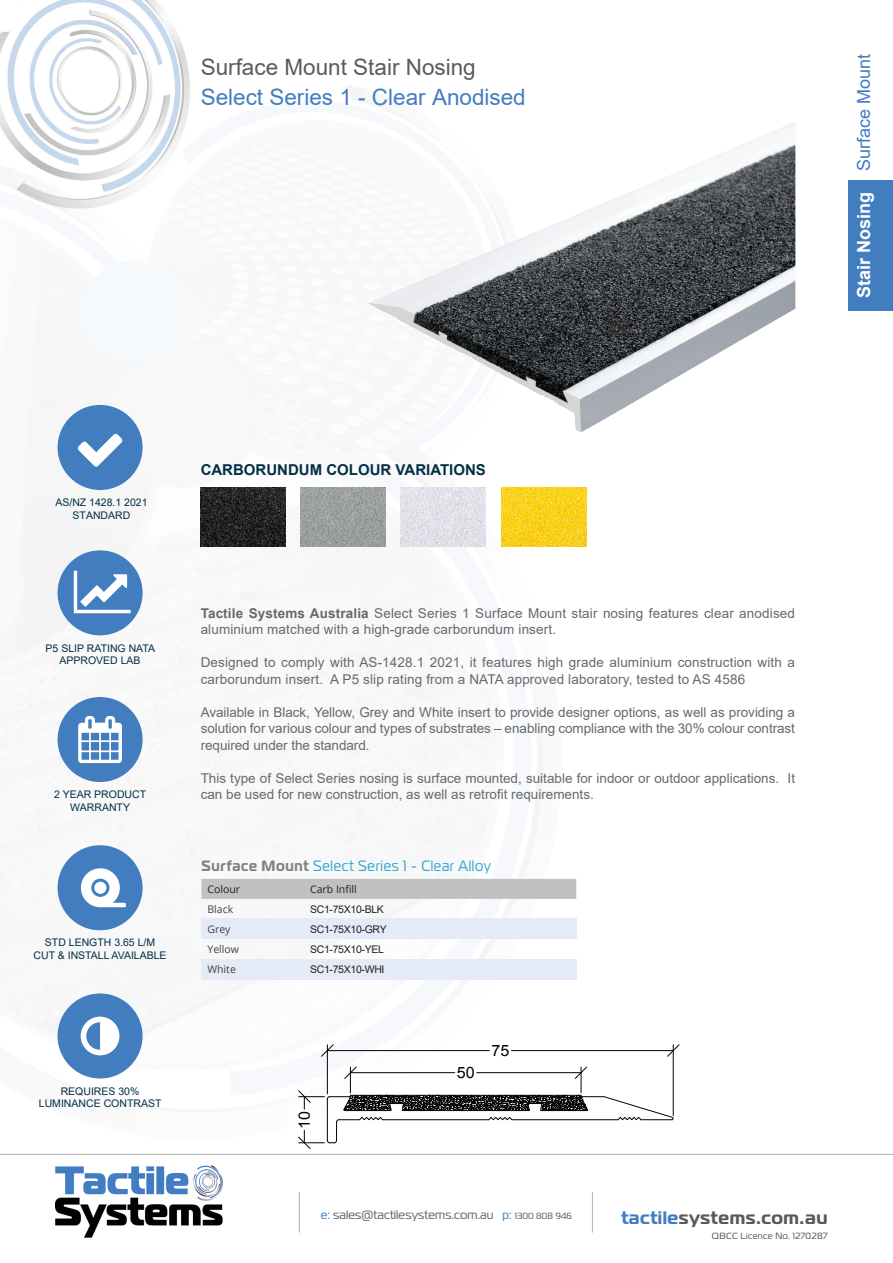
<style>
.page{position:relative;width:893px;height:1263px;background:#fff}
.page>*{position:absolute;margin:0;border:0;box-sizing:border-box;transform-origin:0 0}
.t1{font:22.5px "Arial";color:#427dc0}
.t2{font:22.5px "Arial";color:#5a5b5d}
.t3{font:700 18px "Magistral";letter-spacing:.03em;color:#417dc0}
.t4{font:18px "Arial";color:#427dc0}
.t5{font:700 18px "Arial";color:#fff}
.t6{font:15.6px "Arial";color:#020304}
.t7{font:15px "Magistral";letter-spacing:.05em;color:#34aad3;scale:.9 1}
.t8{font:700 15px "Arial";color:#032f46}
.t9{font:13.5px/16.5px "Arial";letter-spacing:.01em;color:#66696a}
.t10{font:12px "Magistral";letter-spacing:.01em;color:#636466}
.t11{font:10.5px/12.6px "Arial";color:#032f46;text-align:center}
.t12{font:10.5px "Arial";letter-spacing:-.03em;color:#231f20}
.Catalogue_Table_text{font:10.5px "Open Sans";color:#414142}
.t13{font:10.5px "Open Sans";color:#231f20}
.t14{font:9px "Magistral";letter-spacing:.03em;color:#595a5c}
.s1{font-weight:700}
.s2{font-weight:700;color:#808285}
.s3{color:#427dc0}
.s4{color:#626366}
.s5{font-size:9px;color:#646568}
.s6{color:#5a5a5d}
.s7{color:#595a5c}
</style>
<div class="page">
<img style="left:0;top:0;width:179px;height:37px">
<hr style="left:0;top:1154px;width:893px;height:1px;background:#b0b2b4">
<hr style="left:299px;top:1192px;width:1px;height:40px;background:#b0b2b4">
<img style="left:55px;top:1165px;width:168px;height:73px">
<hr style="left:592px;top:1192px;width:1px;height:40px;background:#b0b2b4">
<img style="left:0;top:37px;width:587px;height:1075px">
<img style="left:368px;top:122px;width:427px;height:310px">
<div style="left:58px;top:405px;width:85px;height:85px;background:#427dc0;border-radius:50%"></div>
<svg style="left:67px;top:414px;width:66px;height:67px"></svg>
<div style="left:58px;top:697px;width:85px;height:85px;background:#427dc0;border-radius:50%"></div>
<svg style="left:78px;top:716px;width:44px;height:47px"></svg>
<div style="left:58px;top:993px;width:85px;height:85px;background:#427dc0;border-radius:50%"></div>
<svg style="left:81px;top:1016px;width:38px;height:39px"></svg>
<div style="left:58px;top:550px;width:85px;height:85px;background:#427dc0;border-radius:50%"></div>
<svg style="left:74px;top:571px;width:57px;height:42px"></svg>
<img style="left:201px;top:488px;width:85px;height:59px">
<img style="left:401px;top:488px;width:85px;height:59px">
<img style="left:301px;top:488px;width:85px;height:59px">
<hr style="left:673px;top:1045px;width:1px;height:70px;background:#020304">
<hr style="left:327px;top:1045px;width:1px;height:49px;background:#020304">
<hr style="left:511px;top:1050px;width:162px;height:1px;background:#020304">
<hr style="left:327px;top:1050px;width:162px;height:1px;background:#020304">
<svg style="left:667px;top:1044px;width:13px;height:13px"></svg>
<svg style="left:321px;top:1044px;width:13px;height:13px"></svg>
<svg style="left:298px;top:1066px;width:375px;height:83px"></svg>
<div style="left:58px;top:845px;width:85px;height:85px;background:#427dc0;border-radius:50%"></div>
<div style="left:81px;top:868px;width:39px;height:39px;background:#fff;border-radius:50%"></div>
<div style="left:91px;top:879px;width:18px;height:18px;border:3px solid #427dc0;border-radius:50%"></div>
<hr style="left:100px;top:903px;width:26px;height:4px;background:#fff">
<div style="left:849px;top:180px;width:44px;height:131px;background:#427dc0"></div>
<img style="left:501px;top:488px;width:85px;height:59px">
<div style="left:201px;top:879px;width:375px;height:20px;background:#c0c1c2"></div>
<div style="left:201px;top:919px;width:103px;height:20px;background:#e4ebf7"></div>
<div style="left:304px;top:919px;width:272px;height:20px;background:#e4ebf7"></div>
<div style="left:201px;top:959px;width:103px;height:20px;background:#e4ebf7"></div>
<div style="left:304px;top:959px;width:272px;height:20px;background:#e4ebf7"></div>
<p class="t2" style="left:201px;top:51px;width:277px">Surface Mount Stair Nosing</p>
<p class="t1" style="left:201px;top:81px;width:327px">Select Series 1 - Clear Anodised</p>
<p class="t4" style="left:852px;top:171px;width:119px;rotate:-90deg">Surface Mount</p>
<p class="t5" style="left:851px;top:298px;width:108px;rotate:-90deg">Stair Nosing</p>
<p class="t11" style="left:55px;top:496px;width:94px">AS/NZ 1428.1 2021<br>STANDARD</p>
<p class="t8" style="left:201px;top:459px;width:287px">CARBORUNDUM COLOUR VARIATIONS</p>
<p class="t11" style="left:46px;top:642px;width:111px">P5 SLIP RATING NATA<br>APPROVED LAB</p>
<p class="t11" style="left:54px;top:788px;width:93px">2 YEAR PRODUCT<br>WARRANTY</p>
<p class="t11" style="left:45px;top:936px;width:112px">STD LENGTH 3.65 L/M</p>
<p class="t11" style="left:34px;top:948px;width:135px">CUT &amp; INSTALL AVAILABLE</p>
<p class="t11" style="left:61px;top:1084px;width:80px">REQUIRES 30%</p>
<p class="t11" style="left:39px;top:1097px;width:124px">LUMINANCE CONTRAST</p>
<p class="t9" style="left:201px;top:604px;width:596px"><span class="s1">Tactile Systems Australia</span> Select Series 1 Surface Mount stair nosing features clear anodised aluminium matched with a high-grade carborundum insert.</p>
<p class="t9" style="left:201px;top:654px;width:596px">Designed to comply with AS-1428.1 2021, it features high grade aluminium construction with a carborundum insert. A P5 slip rating from a NATA approved laboratory, tested to AS 4586</p>
<p class="t9" style="left:201px;top:703px;width:596px;text-align:justify">Available in Black, Yellow, Grey and White insert to provide designer options, as well as providing a solution for various colour and types of substrates – enabling compliance with the 30% colour contrast required under the standard.</p>
<p class="t9" style="left:201px;top:769px;width:596px">This type of Select Series nosing is surface mounted, suitable for indoor or outdoor applications. It can be used for new construction, as well as retrofit requirements.</p>
<p class="t7" style="left:201px;top:857px;width:323px"><span class="s2">Surface Mount</span> Select Series 1 - Clear Alloy</p>
<p class="t13" style="left:207px;top:882px;width:34px">Colour</p>
<p class="t13" style="left:310px;top:882px;width:48px">Carb Infill</p>
<p class="Catalogue_Table_text" style="left:207px;top:902px;width:27px">Black</p>
<p class="t12" style="left:310px;top:902px;width:75px">SC1-75X10-BLK</p>
<p class="Catalogue_Table_text" style="left:207px;top:922px;width:25px">Grey</p>
<p class="t12" style="left:310px;top:922px;width:78px">SC1-75X10-GRY</p>
<p class="Catalogue_Table_text" style="left:207px;top:942px;width:33px">Yellow</p>
<p class="t12" style="left:310px;top:942px;width:75px">SC1-75X10-YEL</p>
<p class="Catalogue_Table_text" style="left:207px;top:962px;width:30px">White</p>
<p class="t12" style="left:310px;top:962px;width:76px">SC1-75X10-WHI</p>
<p class="t6" style="left:294px;top:1129px;width:19px;rotate:-90deg">10</p>
<p class="t6" style="left:457px;top:1063px;width:19px">50</p>
<p class="t6" style="left:491px;top:1040px;width:19px">75</p>
<p class="t10" style="left:321px;top:1207px;width:253px"><span class="s3">e:</span> <span class="s4">sales</span>@tactilesystems.com.au <span class="s3">p:</span> <span class="s5">1300 808 946</span></p>
<h2 class="t3" style="left:621px;top:1206px;width:207px">tactile<span class="s6">systems</span><span class="s7">.com.au</span></h2>
<p class="t14" style="left:712px;top:1231px;width:117px">QBCC Licence No. 1270287</p>
</div>
